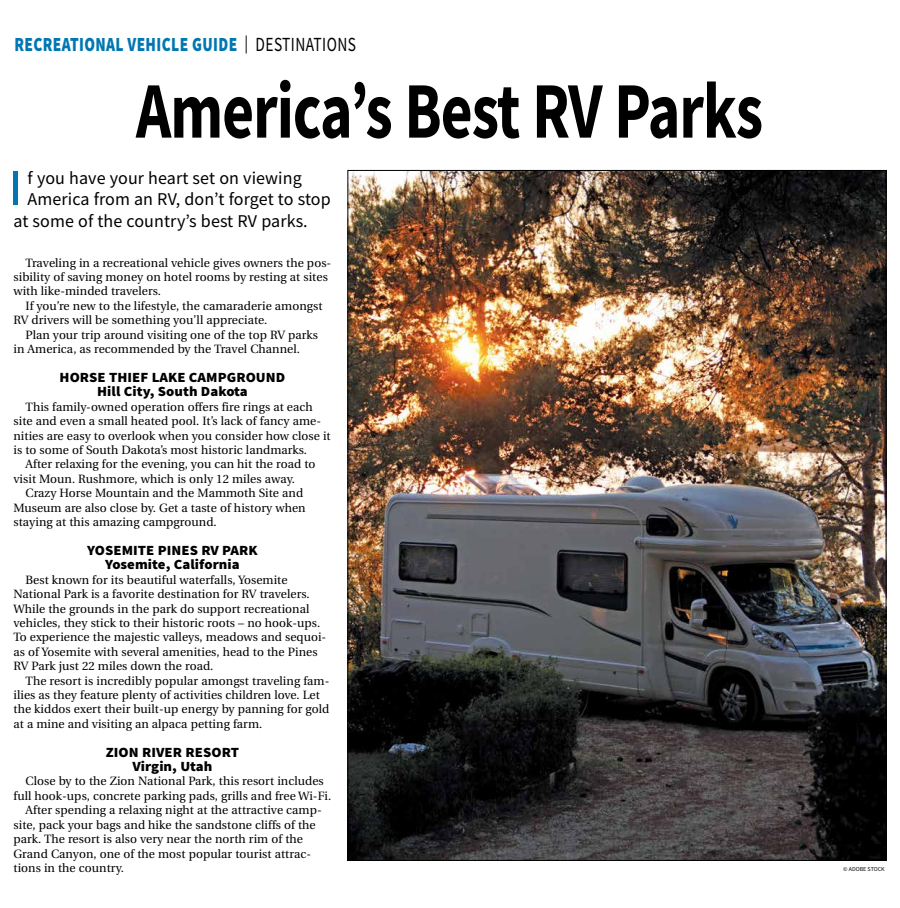
<style>
.page{position:relative;width:900px;height:908px;background:#fff}
.page>*{position:absolute;margin:0;border:0;box-sizing:border-box;transform-origin:0 0}
.t1{font:700 80px "Source Sans Pro";letter-spacing:-.015em;color:#000;scale:.77 1}
.t2{font:50.9px "Source Sans Pro";color:#0077b1;scale:1.1 1}
.t3{font:900 20px "Source Sans Pro";letter-spacing:.025em;color:#0077b1;scale:.77 1}
.t4{font:18px "Source Sans Pro";letter-spacing:.005em;color:#000}
.t5{font:900 14px/14.4px "Source Sans Pro";letter-spacing:.005em;color:#000;text-align:center;scale:1.05 1}
.t6{font:12px/14.4px "Utopia";letter-spacing:.005em;color:#000}
.t7{font:6px "Source Sans Pro";color:#000}
.s1{font-weight:400;font-size:18px;color:#000}
.s2{font-weight:400;color:#000}
</style>
<div class="page">
<img style="left:349px;top:172px;width:536px;height:686px">
<h3 class="t3" style="left:14px;top:31px;width:445px">RECREATIONAL VEHICLE GUIDE <span class="s1">|</span> <span class="s2">DESTINATIONS</span></h3>
<h1 class="t1" style="left:136px;top:57px;width:816px">America’s Best RV Parks</h1>
<h2 class="t2" style="left:8px;top:156px;width:15px">I</h2>
<h3 class="t4" style="left:28px;top:166px;width:276px">f you have your heart set on viewing</h3>
<h3 class="t4" style="left:28px;top:188px;width:305px">America from an RV, don’t forget to stop</h3>
<h3 class="t4" style="left:14px;top:209px;width:296px">at some of the country’s best RV parks.</h3>
<p class="t6" style="left:14px;top:255px;width:319px;text-indent:12px">Traveling in a recreational vehicle gives owners the pos&shy;sibility of saving money on hotel rooms by resting at sites with like-minded travelers.</p>
<p class="t6" style="left:14px;top:299px;width:311px;text-indent:12px">If you’re new to the lifestyle, the camaraderie amongst<br>RV drivers will be something you’ll appreciate.</p>
<p class="t6" style="left:14px;top:327px;width:306px;text-indent:12px">Plan your trip around visiting one of the top RV parks in America, as recommended by the Travel Channel.</p>
<p class="t5" style="left:60px;top:370px;width:216px">HORSE THIEF LAKE CAMPGROUND<br>Hill City, South Dakota</p>
<p class="t6" style="left:14px;top:399px;width:319px;text-indent:12px">This family-owned operation offers fire rings at each site and even a small heated pool. It’s lack of fancy ame&shy;nities are easy to overlook when you consider how close it is to some of South Dakota’s most historic landmarks.</p>
<p class="t6" style="left:14px;top:457px;width:304px;text-indent:12px">After relaxing for the evening, you can hit the road to visit Moun. Rushmore, which is only 12 miles away.</p>
<p class="t6" style="left:14px;top:486px;width:294px;text-indent:12px">Crazy Horse Mountain and the Mammoth Site and<br>Museum are also close by. Get a taste of history when staying at this amazing campground.</p>
<p class="t5" style="left:87px;top:542px;width:164px">YOSEMITE PINES RV PARK<br>Yosemite, California</p>
<p class="t6" style="left:14px;top:572px;width:314px;text-indent:12px">Best known for its beautiful waterfalls, Yosemite National Park is a favorite destination for RV travelers.<br>While the grounds in the park do support recreational vehicles, they stick to their historic roots – no hook-ups.<br>To experience the majestic valleys, meadows and sequoi&shy;as of Yosemite with several amenities, head to the Pines RV Park just 22 miles down the road.</p>
<p class="t6" style="left:14px;top:673px;width:317px;text-indent:12px">The resort is incredibly popular amongst traveling fam&shy;ilies as they feature plenty of activities children love. Let the kiddos exert their built-up energy by panning for gold at a mine and visiting an alpaca petting farm.</p>
<p class="t5" style="left:106px;top:744px;width:128px">ZION RIVER RESORT<br>Virgin, Utah</p>
<p class="t6" style="left:26px;top:774px;width:300px">Close by to the Zion National Park, this resort includes</p>
<p class="t6" style="left:14px;top:788px;width:319px">full hook-ups, concrete parking pads, grills and free Wi-Fi.</p>
<p class="t6" style="left:26px;top:803px;width:298px">After spending a relaxing night at the attractive camp-</p>
<p class="t6" style="left:14px;top:817px;width:304px">site, pack your bags and hike the sandstone cliffs of the</p>
<p class="t6" style="left:14px;top:831px;width:291px">park. The resort is also very near the north rim of the</p>
<p class="t6" style="left:14px;top:846px;width:299px">Grand Canyon, one of the most popular tourist attrac-</p>
<p class="t6" style="left:14px;top:860px;width:112px">tions in the country.</p>
<p class="t7" style="left:843px;top:865px;width:43px">© ADOBE STOCK</p>
</div>
